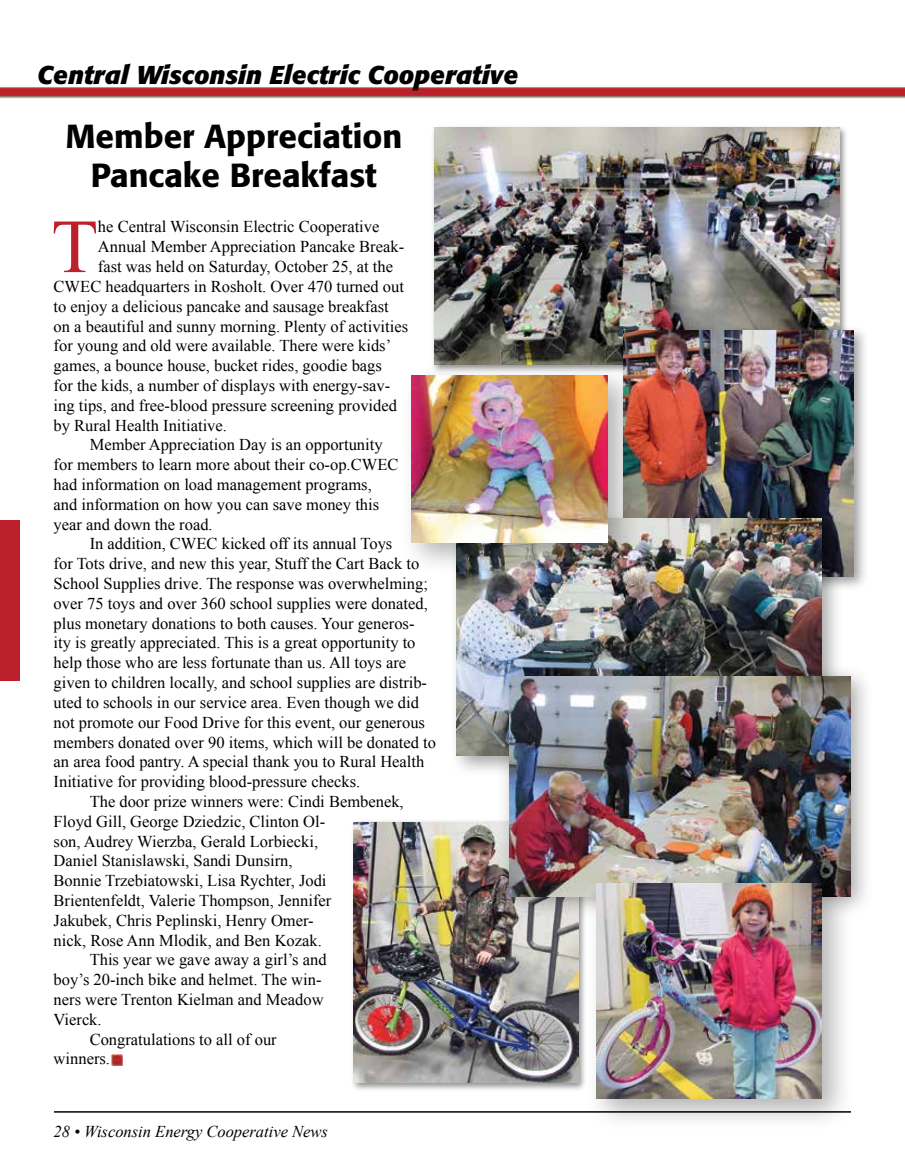
<style>
.page{position:relative;width:905px;height:1175px;background:#fff}
.page>*{position:absolute;margin:0;border:0;box-sizing:border-box;transform-origin:0 0}
.t1{font:76.35px "Times New Roman";color:#bc202a}
.t2{font:500 33px/39.6px "Formata";color:#000;text-align:center}
.t3{font:italic 700 25.5px "Formata";color:#000}
.t4{font:16.5px "Times New Roman";color:#000}
.t5{font:italic 16.5px "Times New Roman";color:#000}
</style>
<div class="page">
<div style="left:430px;top:124px;width:418px;height:249px;background:#000;opacity:.45"></div>
<img style="left:434px;top:128px;width:406px;height:235px">
<div style="left:350px;top:819px;width:236px;height:272px;background:#000;opacity:.45"></div>
<img style="left:354px;top:822px;width:224px;height:260px">
<div style="left:618px;top:325px;width:251px;height:267px;background:#000;opacity:.4"></div>
<img style="left:624px;top:330px;width:229px;height:247px">
<div style="left:449px;top:510px;width:395px;height:268px;background:#000;opacity:.35"></div>
<img style="left:456px;top:518px;width:365px;height:237px">
<img style="left:0;top:87px;width:904px;height:12px">
<hr style="left:54px;top:1111px;width:796px;height:1px;background:#000">
<div style="left:0;top:520px;width:19px;height:160px;background:#bc202a"></div>
<div style="left:496px;top:663px;width:378px;height:256px;background:#000;opacity:.35"></div>
<img style="left:510px;top:676px;width:340px;height:220px">
<div style="left:584px;top:871px;width:270px;height:260px;background:#000;opacity:.3"></div>
<img style="left:597px;top:883px;width:224px;height:215px">
<div style="left:400px;top:363px;width:241px;height:212px;background:#000;opacity:.3"></div>
<img style="left:412px;top:375px;width:196px;height:167px">
<svg style="left:111px;top:1054px;width:11px;height:11px"></svg>
<p class="t3" style="left:37px;top:59px;width:482px">Central Wisconsin Electric Cooperative</p>
<p class="t2" style="left:65px;top:116px;width:338px">Member Appreciation<br>Pancake Breakfast</p>
<p class="t1" style="left:51px;top:195px;width:48px">T</p>
<p class="t4" style="left:98px;top:216px;width:283px">he Central Wisconsin Electric Cooperative</p>
<p class="t4" style="left:98px;top:236px;width:308px">Annual Member Appreciation Pancake Break-</p>
<p class="t4" style="left:98px;top:255px;width:296px">fast was held on Saturday, October 25, at the</p>
<p class="t4" style="left:54px;top:275px;width:352px">CWEC headquarters in Rosholt. Over 470 turned out</p>
<p class="t4" style="left:54px;top:295px;width:336px">to enjoy a delicious pancake and sausage breakfast</p>
<p class="t4" style="left:54px;top:315px;width:356px">on a beautiful and sunny morning. Plenty of activities</p>
<p class="t4" style="left:54px;top:335px;width:339px">for young and old were available. There were kids’</p>
<p class="t4" style="left:54px;top:354px;width:330px">games, a bounce house, bucket rides, goodie bags</p>
<p class="t4" style="left:54px;top:374px;width:338px">for the kids, a number of displays with energy-sav-</p>
<p class="t4" style="left:54px;top:394px;width:345px">ing tips, and free-blood pressure screening provided</p>
<p class="t4" style="left:54px;top:414px;width:175px">by Rural Health Initiative.</p>
<p class="t4" style="left:90px;top:434px;width:294px">Member Appreciation Day is an opportunity</p>
<p class="t4" style="left:54px;top:453px;width:346px">for members to learn more about their co-op.CWEC</p>
<p class="t4" style="left:54px;top:473px;width:320px">had information on load management programs,</p>
<p class="t4" style="left:54px;top:493px;width:327px">and information on how you can save money this</p>
<p class="t4" style="left:54px;top:513px;width:160px">year and down the road.</p>
<p class="t4" style="left:90px;top:533px;width:304px">In addition, CWEC kicked off its annual Toys</p>
<p class="t4" style="left:54px;top:552px;width:367px">for Tots drive, and new this year, Stuff the Cart Back to</p>
<p class="t4" style="left:54px;top:572px;width:376px">School Supplies drive. The response was overwhelming;</p>
<p class="t4" style="left:54px;top:592px;width:375px">over 75 toys and over 360 school supplies were donated,</p>
<p class="t4" style="left:54px;top:612px;width:362px">plus monetary donations to both causes. Your generos-</p>
<p class="t4" style="left:54px;top:632px;width:363px">ity is greatly appreciated. This is a great opportunity to</p>
<p class="t4" style="left:54px;top:651px;width:354px">help those who are less fortunate than us. All toys are</p>
<p class="t4" style="left:54px;top:671px;width:375px">given to children locally, and school supplies are distrib-</p>
<p class="t4" style="left:54px;top:691px;width:367px">uted to schools in our service area. Even though we did</p>
<p class="t4" style="left:54px;top:711px;width:373px">not promote our Food Drive for this event, our generous</p>
<p class="t4" style="left:54px;top:731px;width:384px">members donated over 90 items, which will be donated to</p>
<p class="t4" style="left:54px;top:750px;width:372px">an area food pantry. A special thank you to Rural Health</p>
<p class="t4" style="left:54px;top:770px;width:308px">Initiative for providing blood-pressure checks.</p>
<p class="t4" style="left:90px;top:790px;width:315px">The door prize winners were: Cindi Bembenek,</p>
<p class="t4" style="left:54px;top:810px;width:273px">Floyd Gill, George Dziedzic, Clinton Ol-</p>
<p class="t4" style="left:54px;top:830px;width:266px">son, Audrey Wierzba, Gerald Lorbiecki,</p>
<p class="t4" style="left:54px;top:849px;width:240px">Daniel Stanislawski, Sandi Dunsirn,</p>
<p class="t4" style="left:54px;top:869px;width:274px">Bonnie Trzebiatowski, Lisa Rychter, Jodi</p>
<p class="t4" style="left:54px;top:889px;width:279px">Brientenfeldt, Valerie Thompson, Jennifer</p>
<p class="t4" style="left:54px;top:909px;width:261px">Jakubek, Chris Peplinski, Henry Omer-</p>
<p class="t4" style="left:54px;top:929px;width:270px">nick, Rose Ann Mlodik, and Ben Kozak.</p>
<p class="t4" style="left:90px;top:948px;width:238px">This year we gave away a girl’s and</p>
<p class="t4" style="left:54px;top:968px;width:269px">boy’s 20-inch bike and helmet. The win-</p>
<p class="t4" style="left:54px;top:988px;width:271px">ners were Trenton Kielman and Meadow</p>
<p class="t4" style="left:54px;top:1008px;width:50px">Vierck.</p>
<p class="t4" style="left:90px;top:1028px;width:188px">Congratulations to all of our</p>
<p class="t4" style="left:54px;top:1047px;width:58px">winners.</p>
<p class="t5" style="left:54px;top:1120px;width:276px">28 • Wisconsin Energy Cooperative News</p>
</div>
